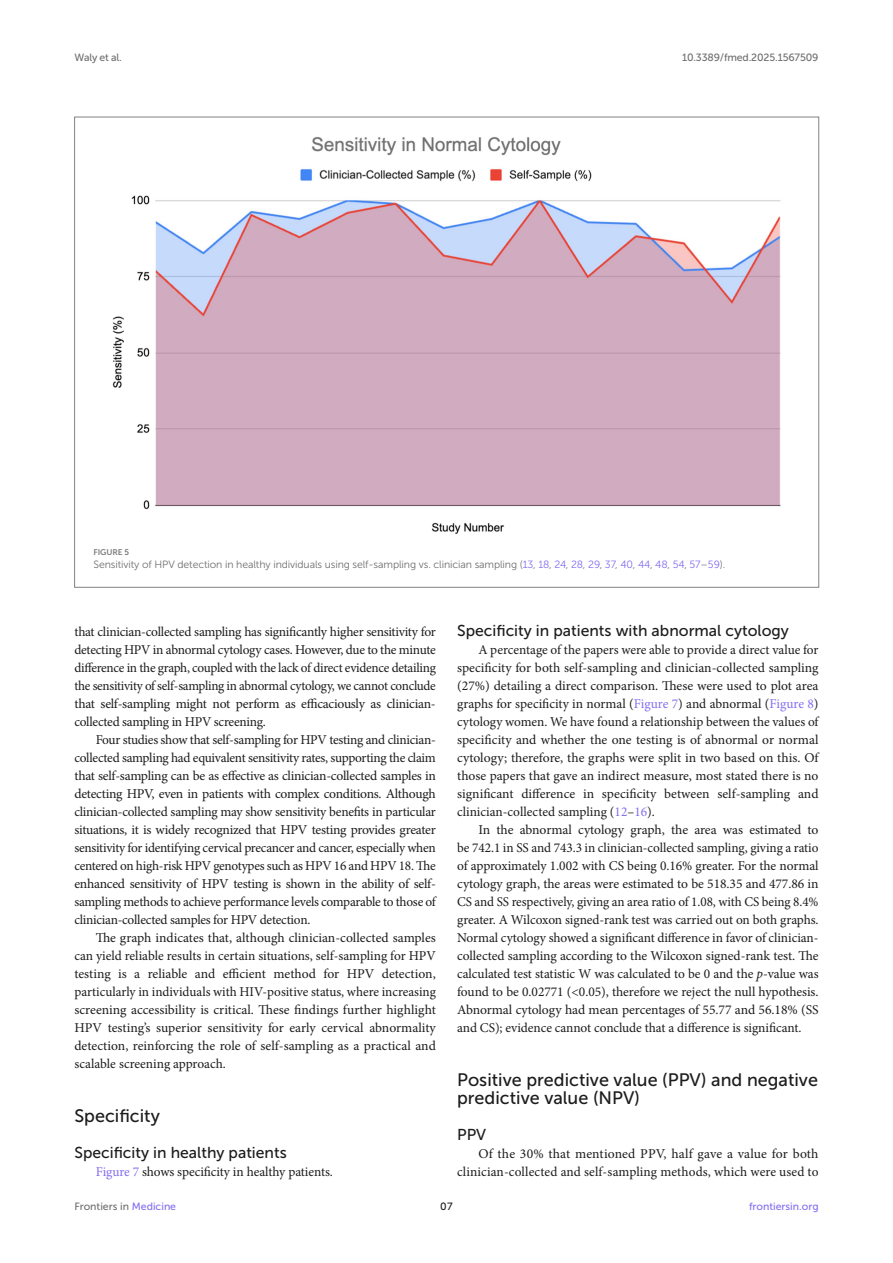
<style>
.page{position:relative;width:893px;height:1263px;background:#fff}
.page>*{position:absolute;margin:0;border:0;box-sizing:border-box;transform-origin:0 0}
.HEAD_2{font:18px/18px "Museo Sans 500";color:#1b1c1b}
.HEAD_3{font:15.75px "Museo Sans 500";color:#1b1c1b}
.HEAD_3_after_HEAD_2{font:15.75px "Museo Sans 500";color:#1b1c1b}
.TEXT{font:13.5px/18px "Minion Pro";letter-spacing:-.005em;color:#1b1c1b;text-align:justify}
.FIG_LEG{font:10.5px "Museo Sans 300";letter-spacing:-.01em;color:#706f70}
.t1{font:10.5px "Museo Sans 500";letter-spacing:-.015em;color:#706f70}
.t2{font:10.5px "Museo Sans 500";color:#856df0}
.t3{font:10.5px "Museo Sans 500";color:#1b1c1b}
.FIG_HD{font:8.25px "Museo Sans 700";letter-spacing:-.01em;color:#7e7f7f}
.s1{color:#856df0}
.s2{font-style:italic}
</style>
<div class="page">
<img style="left:112px;top:136px;width:669px;height:398px">
<p class="t1" style="left:74px;top:51px;width:49px">Waly et al.</p>
<p class="t1" style="left:682px;top:51px;width:138px">10.3389/fmed.2025.1567509</p>
<p class="FIG_HD" style="left:94px;top:547px;width:37px">FIGURE 5</p>
<p class="FIG_LEG" style="left:94px;top:559px;width:633px">Sensitivity of HPV detection in healthy individuals using self-sampling vs. clinician sampling (<span class="s1">13</span>, <span class="s1">18</span>, <span class="s1">24</span>, <span class="s1">28</span>, <span class="s1">29</span>, <span class="s1">37</span>, <span class="s1">40</span>, <span class="s1">44</span>, <span class="s1">48</span>, <span class="s1">54</span>, <span class="s1">57</span>–<span class="s1">59</span>).</p>
<p class="TEXT" style="left:74px;top:623px;width:363px">that clinician-collected sampling has significantly higher sensitivity for detecting HPV in abnormal cytology cases. However, due to the minute difference in the graph, coupled with the lack of direct evidence detailing the sensitivity of self-sampling in abnormal cytology, we cannot conclude that self-sampling might not perform as efficaciously as clinician&shy;collected sampling in HPV screening.</p>
<p class="TEXT" style="left:74px;top:731px;width:363px;text-indent:21px">Four studies show that self-sampling for HPV testing and clinician&shy;collected sampling had equivalent sensitivity rates, supporting the claim that self-sampling can be as effective as clinician-collected samples in detecting HPV, even in patients with complex conditions. Although clinician-collected sampling may show sensitivity benefits in particular situations, it is widely recognized that HPV testing provides greater sensitivity for identifying cervical precancer and cancer, especially when centered on high-risk HPV genotypes such as HPV 16 and HPV 18. The enhanced sensitivity of HPV testing is shown in the ability of self&shy;sampling methods to achieve performance levels comparable to those of clinician-collected samples for HPV detection.</p>
<p class="TEXT" style="left:74px;top:929px;width:363px;text-indent:21px">The graph indicates that, although clinician-collected samples can yield reliable results in certain situations, self-sampling for HPV testing is a reliable and efficient method for HPV detection, particularly in individuals with HIV-positive status, where increasing screening accessibility is critical. These findings further highlight HPV testing’s superior sensitivity for early cervical abnormality detection, reinforcing the role of self-sampling as a practical and scalable screening approach.</p>
<p class="HEAD_2" style="left:74px;top:1107px;width:87px">Specificity</p>
<p class="HEAD_3_after_HEAD_2" style="left:74px;top:1144px;width:214px">Specificity in healthy patients</p>
<p class="TEXT" style="left:96px;top:1163px;width:239px"><span class="s1">Figure 7</span> shows specificity in healthy patients.</p>
<p class="HEAD_3" style="left:457px;top:622px;width:333px">Specificity in patients with abnormal cytology</p>
<p class="TEXT" style="left:457px;top:641px;width:363px;text-indent:21px">A percentage of the papers were able to provide a direct value for specificity for both self-sampling and clinician-collected sampling (27%) detailing a direct comparison. These were used to plot area graphs for specificity in normal (<span class="s1">Figure 7</span>) and abnormal (<span class="s1">Figure 8</span>) cytology women. We have found a relationship between the values of specificity and whether the one testing is of abnormal or normal cytology; therefore, the graphs were split in two based on this. Of those papers that gave an indirect measure, most stated there is no significant difference in specificity between self-sampling and clinician-collected sampling (<span class="s1">12</span>–<span class="s1">16</span>).</p>
<p class="TEXT" style="left:457px;top:821px;width:363px;text-indent:21px">In the abnormal cytology graph, the area was estimated to be 742.1 in SS and 743.3 in clinician-collected sampling, giving a ratio of approximately 1.002 with CS being 0.16% greater. For the normal cytology graph, the areas were estimated to be 518.35 and 477.86 in CS and SS respectively, giving an area ratio of 1.08, with CS being 8.4% greater. A Wilcoxon signed-rank test was carried out on both graphs.<br>Normal cytology showed a significant difference in favor of clinician&shy;collected sampling according to the Wilcoxon signed-rank test. The calculated test statistic W was calculated to be 0 and the <span class="s2">p</span>-value was found to be 0.02771 (&lt;0.05), therefore we reject the null hypothesis.<br>Abnormal cytology had mean percentages of 55.77 and 56.18% (SS and CS); evidence cannot conclude that a difference is significant.</p>
<p class="HEAD_2" style="left:457px;top:1071px;width:362px">Positive predictive value (PPV) and negative predictive value (NPV)</p>
<p class="HEAD_3_after_HEAD_2" style="left:457px;top:1126px;width:31px">PPV</p>
<p class="TEXT" style="left:457px;top:1145px;width:363px;text-align:right">Of the 30% that mentioned PPV, half gave a value for both clinician-collected and self-sampling methods, which were used to</p>
<p class="t1" style="left:74px;top:1200px;width:103px">Frontiers in <span class="s1">Medicine</span></p>
<p class="t3" style="left:440px;top:1200px;width:14px">07</p>
<p class="t2" style="left:749px;top:1200px;width:71px">frontiersin.org</p>
</div>
